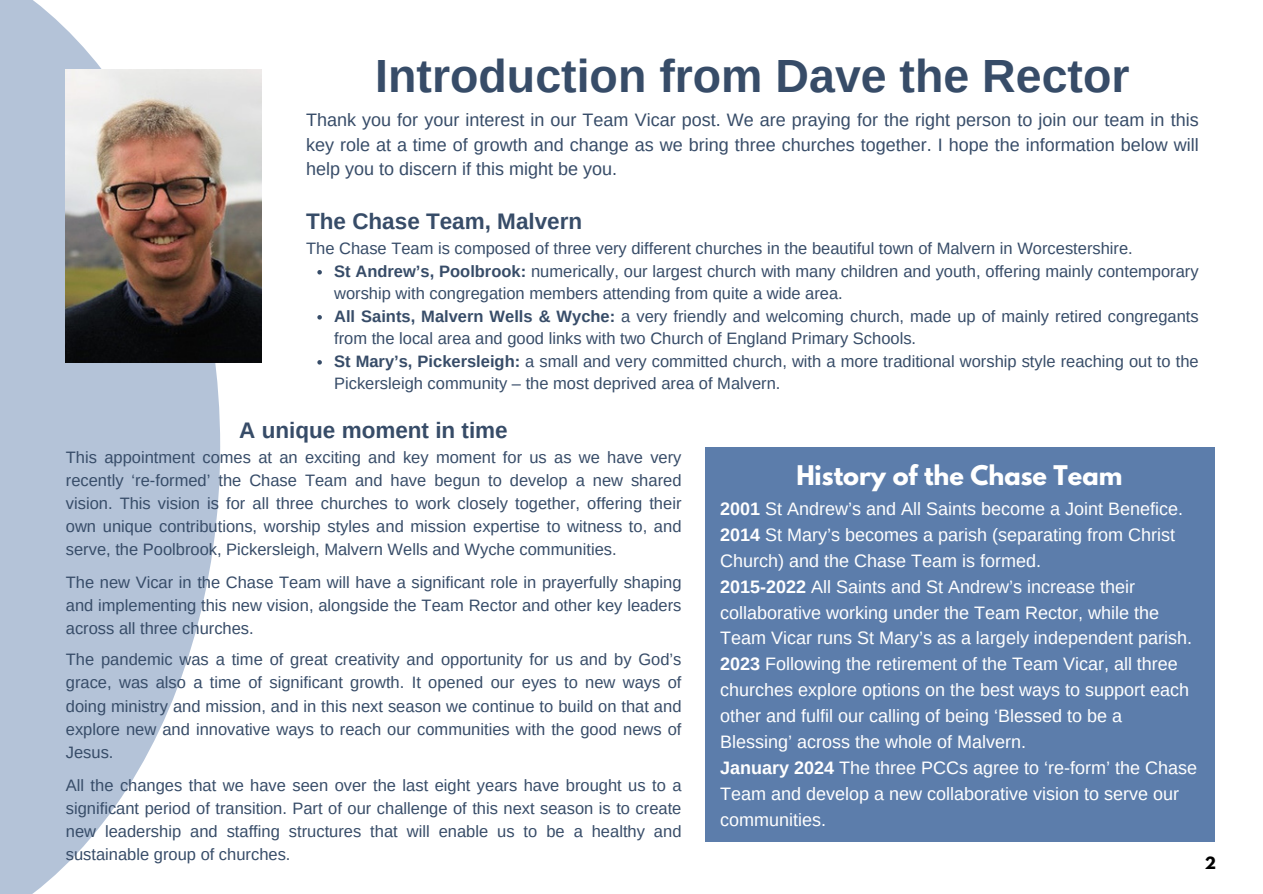
<style>
.page{position:relative;width:1263px;height:894px;background:#fff}
.page>*{position:absolute;margin:0;border:0;box-sizing:border-box;transform-origin:0 0}
.t1{font:700 46.5px "Arimo";color:#374c68}
.t2{font:700 24px "League Spartan";color:#fff}
.t3{font:700 22.5px "Arimo";color:#374c68}
.t4{font:18px/25.8px "Arimo";color:#fff}
.t5{font:18px/24.8px "Arimo";color:#374c68;text-align:justify}
.t6{font:16.5px/23px "Arimo";color:#374c68;text-align:justify}
.t7{font:700 15px "League Spartan";color:#000}
.s1{font-weight:700}
</style>
<div class="page">
<svg style="left:0;top:0;width:220px;height:893px;fill:#b4c3d8"></svg>
<img style="left:66px;top:69px;width:196px;height:293px">
<div style="left:705px;top:446px;width:509px;height:395px;background:#5c7dab"></div>
<svg style="left:317px;top:270px;width:5px;height:4px"></svg>
<svg style="left:317px;top:315px;width:5px;height:4px"></svg>
<svg style="left:317px;top:360px;width:5px;height:4px"></svg>
<p class="t1" style="left:375px;top:50px;width:756px">Introduction from Dave the Rector</p>
<p class="t5" style="left:306px;top:107px;width:894px">Thank you for your interest in our Team Vicar post. We are praying for the right person to join our team in this key role at a time of growth and change as we bring three churches together. I hope the information below will help you to discern if this might be you.</p>
<p class="t3" style="left:306px;top:209px;width:278px">The Chase Team, Malvern</p>
<p class="t6" style="left:306px;top:237px;width:828px">The Chase Team is composed of three very different churches in the beautiful town of Malvern in Worcestershire.</p>
<p class="t6" style="left:334px;top:260px;width:866px;line-height:22.5px"><span class="s1">St Andrew’s, Poolbrook:</span> numerically, our largest church with many children and youth, offering mainly contemporary worship with congregation members attending from quite a wide area.</p>
<p class="t6" style="left:334px;top:305px;width:866px;line-height:22.5px"><span class="s1">All Saints, Malvern Wells &amp; Wyche:</span> a very friendly and welcoming church, made up of mainly retired congregants from the local area and good links with two Church of England Primary Schools.</p>
<h1 class="t6" style="left:334px;top:350px;width:866px;line-height:22.5px"><span class="s1">St Mary’s, Pickersleigh:</span> a small and very committed church, with a more traditional worship style reaching out to the<br>Pickersleigh community – the most deprived area of Malvern.</h1>
<h1 class="t3" style="left:239px;top:417px;width:270px">A unique moment in time</h1>
<h1 class="t6" style="left:66px;top:445px;width:617px">This appointment comes at an exciting and key moment for us as we have very recently ‘re-formed’ the Chase Team and have begun to develop a new shared vision. This vision is for all three churches to work closely together, offering their own unique contributions, worship styles and mission expertise to witness to, and serve, the Poolbrook, Pickersleigh, Malvern Wells and Wyche communities.</h1>
<h1 class="t6" style="left:66px;top:571px;width:617px">The new Vicar in the Chase Team will have a significant role in prayerfully shaping and implementing this new vision, alongside the Team Rector and other key leaders across all three churches.</h1>
<h1 class="t6" style="left:66px;top:648px;width:617px">The pandemic was a time of great creativity and opportunity for us and by God’s grace, was also a time of significant growth. It opened our eyes to new ways of doing ministry and mission, and in this next season we continue to build on that and explore new and innovative ways to reach our communities with the good news of Jesus.</h1>
<h1 class="t6" style="left:66px;top:773px;width:617px">All the changes that we have seen over the last eight years have brought us to a significant period of transition. Part of our challenge of this next season is to create new leadership and staffing structures that will enable us to be a healthy and sustainable group of churches.</h1>
<h1 class="t2" style="left:796px;top:463px;width:328px">History of the Chase Team</h1>
<h1 class="t4" style="left:720px;top:495px;width:478px"><span class="s1">2001</span> St Andrew’s and All Saints become a Joint Benefice.<br><span class="s1">2014</span> St Mary’s becomes a parish (separating from Christ Church) and the Chase Team is formed.<br><span class="s1">2015-2022</span> All Saints and St Andrew’s increase their collaborative working under the Team Rector, while the Team Vicar runs St Mary’s as a largely independent parish.<br><span class="s1">2023</span> Following the retirement of the Team Vicar, all three churches explore options on the best ways to support each other and fulfil our calling of being ‘Blessed to be a Blessing’ across the whole of Malvern.<br><span class="s1">January 2024</span> The three PCCs agree to ‘re-form’ the Chase Team and develop a new collaborative vision to serve our communities.</h1>
<p class="t7" style="left:1205px;top:854px;width:13px">2</p>
</div>
